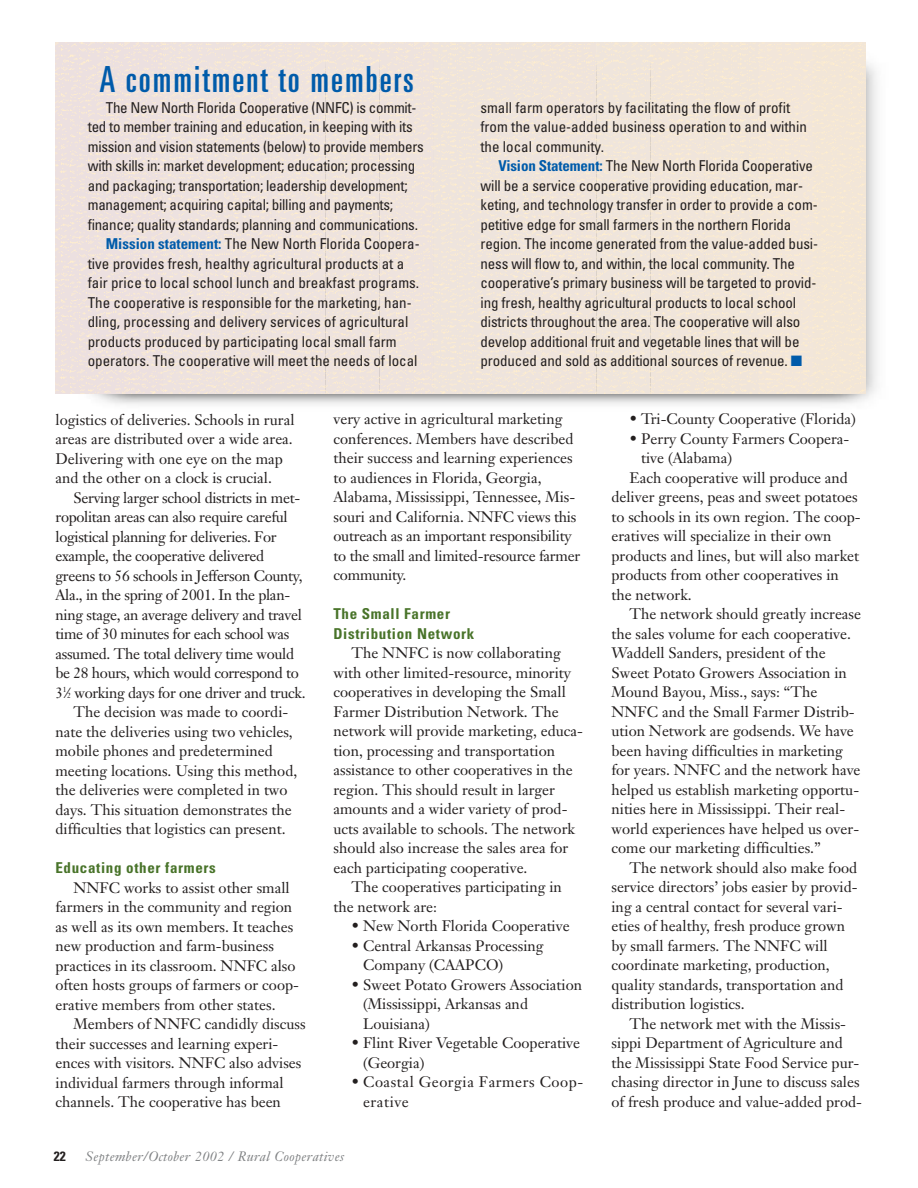
<style>
.page{position:relative;width:918px;height:1188px;background:#fff}
.page>*{position:absolute;margin:0;border:0;box-sizing:border-box;transform-origin:0 0}
.t1{font:ultra-condensed 36px "Univers";letter-spacing:.055em;color:#005baa}
.t2{font:15px/19.5px "Janson Text";color:#231f1f}
.t3{font:condensed 15px/19.5px "Univers";letter-spacing:-.01em;color:#231f1f}
.t4{font:15px "Janson Text";letter-spacing:-.02em;color:#231f1f}
.t5{font:700 condensed 15px/19.5px "Univers";letter-spacing:.045em;color:#487329}
.t6{font:15px/19.5px "Janson Text";letter-spacing:.035em;color:#231f1f}
.t7{font:italic 13.5px "Janson Text";letter-spacing:.025em;color:#808284}
.t8{font:700 condensed 13.5px "Univers";color:#231f1f}
.s1{font-weight:700;color:#005baa}
.s2{color:#005baa}
.s3{font-size:7.5px}
</style>
<div class="page">
<img style="left:56px;top:43px;width:810px;height:351px">
<h1 class="t1" style="left:100px;top:66px;width:316px">A commitment to members</h1>
<p class="t3" style="left:106px;top:99px;width:312px">The New North Florida Cooperative (NNFC) is commit-</p>
<p class="t3" style="left:88px;top:118px;width:326px">ted to member training and education, in keeping with its</p>
<p class="t3" style="left:88px;top:138px;width:338px">mission and vision statements (below) to provide members</p>
<p class="t3" style="left:88px;top:157px;width:329px">with skills in: market development; education; processing</p>
<p class="t3" style="left:88px;top:177px;width:321px">and packaging; transportation; leadership development;</p>
<p class="t3" style="left:88px;top:196px;width:307px">management; acquiring capital; billing and payments;</p>
<p class="t3" style="left:88px;top:216px;width:332px">finance; quality standards; planning and communications.</p>
<p class="t3" style="left:106px;top:235px;width:316px"><span class="s1">Mission statement:</span> The New North Florida Coopera-</p>
<p class="t3" style="left:88px;top:255px;width:318px">tive provides fresh, healthy agricultural products at a</p>
<p class="t3" style="left:88px;top:274px;width:333px">fair price to local school lunch and breakfast programs.</p>
<p class="t3" style="left:88px;top:294px;width:325px">The cooperative is responsible for the marketing, han-</p>
<p class="t3" style="left:88px;top:313px;width:322px">dling, processing and delivery services of agricultural</p>
<p class="t3" style="left:88px;top:333px;width:311px">products produced by participating local small farm</p>
<p class="t3" style="left:88px;top:352px;width:331px">operators. The cooperative will meet the needs of local</p>
<p class="t3" style="left:480px;top:99px;width:328px">small farm operators by facilitating the flow of profit from the value-added business operation to and within the local community.</p>
<p class="t3" style="left:480px;top:157px;width:339px;text-indent:18px"><span class="s1">Vision Statement:</span> The New North Florida Cooperative will be a service cooperative providing education, mar&shy;keting, and technology transfer in order to provide a com&shy;petitive edge for small farmers in the northern Florida region. The income generated from the value-added busi&shy;ness will flow to, and within, the local community. The cooperative’s primary business will be targeted to provid&shy;ing fresh, healthy agricultural products to local school districts throughout the area. The cooperative will also develop additional fruit and vegetable lines that will be produced and sold as additional sources of revenue. <span class="s2">■</span></p>
<p class="t2" style="left:56px;top:411px;width:241px">logistics of deliveries. Schools in rural areas are distributed over a wide area.<br>Delivering with one eye on the map and the other on a clock is crucial.</p>
<p class="t4" style="left:74px;top:491px;width:228px">Serving larger school districts in met-</p>
<p class="t4" style="left:56px;top:511px;width:234px">ropolitan areas can also require careful</p>
<p class="t4" style="left:56px;top:530px;width:223px">logistical planning for deliveries. For</p>
<p class="t4" style="left:56px;top:550px;width:210px">example, the cooperative delivered</p>
<p class="t4" style="left:56px;top:569px;width:249px">greens to 56 schools in Jefferson County,</p>
<p class="t4" style="left:56px;top:589px;width:236px">Ala., in the spring of 2001. In the plan-</p>
<p class="t4" style="left:56px;top:608px;width:248px">ning stage, an average delivery and travel</p>
<p class="t4" style="left:56px;top:628px;width:235px">time of 30 minutes for each school was</p>
<p class="t4" style="left:56px;top:647px;width:240px">assumed. The total delivery time would</p>
<p class="t4" style="left:56px;top:667px;width:245px">be 28 hours, which would correspond to</p>
<p class="t4" style="left:56px;top:686px;width:252px">3<sup>1</sup>⁄<span class="s3">2</span> working days for one driver and truck.</p>
<p class="t2" style="left:73px;top:704px;width:216px">The decision was made to coordi-</p>
<p class="t2" style="left:55px;top:723px;width:239px">nate the deliveries using two vehicles,</p>
<p class="t2" style="left:55px;top:743px;width:219px">mobile phones and predetermined</p>
<p class="t2" style="left:55px;top:762px;width:243px">meeting locations. Using this method,</p>
<p class="t2" style="left:55px;top:782px;width:234px">the deliveries were completed in two</p>
<p class="t2" style="left:55px;top:801px;width:238px">days. This situation demonstrates the</p>
<p class="t2" style="left:55px;top:821px;width:232px">difficulties that logistics can present.</p>
<p class="t5" style="left:55px;top:859px;width:162px">Educating other farmers</p>
<p class="t2" style="left:55px;top:879px;width:245px;text-indent:18px">NNFC works to assist other small farmers in the community and region as well as its own members. It teaches new production and farm-business practices in its classroom. NNFC also often hosts groups of farmers or coop&shy;erative members from other states.</p>
<p class="t2" style="left:55px;top:1016px;width:252px;text-indent:18px">Members of NNFC candidly discuss their successes and learning experi&shy;ences with visitors. NNFC also advises individual farmers through informal channels. The cooperative has been</p>
<p class="t2" style="left:333px;top:411px;width:248px">very active in agricultural marketing conferences. Members have described their success and learning experiences to audiences in Florida, Georgia, Alabama, Mississippi, Tennessee, Mis&shy;souri and California. NNFC views this outreach as an important responsibility to the small and limited-resource farmer community.</p>
<p class="t5" style="left:333px;top:606px;width:142px">The Small Farmer<br>Distribution Network</p>
<p class="t2" style="left:333px;top:645px;width:251px;text-indent:18px">The NNFC is now collaborating with other limited-resource, minority cooperatives in developing the Small Farmer Distribution Network. The network will provide marketing, educa&shy;tion, processing and transportation assistance to other cooperatives in the region. This should result in larger amounts and a wider variety of prod&shy;ucts available to schools. The network should also increase the sales area for each participating cooperative.</p>
<p class="t2" style="left:333px;top:879px;width:230px;text-indent:18px">The cooperatives participating in the network are:</p>
<p class="t2" style="left:351px;top:918px;width:220px">• New North Florida Cooperative</p>
<p class="t2" style="left:363px;top:938px;width:182px;text-indent:-12px">• Central Arkansas Processing<br>Company (CAAPCO)</p>
<p class="t2" style="left:363px;top:977px;width:221px;text-indent:-12px">• Sweet Potato Growers Association (Mississippi, Arkansas and<br>Louisiana)</p>
<p class="t2" style="left:363px;top:1035px;width:219px;text-indent:-12px">• Flint River Vegetable Cooperative (Georgia)</p>
<p class="t6" style="left:363px;top:1074px;width:222px;text-indent:-12px">• Coastal Georgia Farmers Coop&shy;erative</p>
<p class="t8" style="left:54px;top:1151px;width:13px">22</p>
<p class="t7" style="left:86px;top:1151px;width:260px">September/October 2002 / Rural Cooperatives</p>
<p class="t2" style="left:629px;top:411px;width:228px">• Tri-County Cooperative (Florida)</p>
<p class="t2" style="left:629px;top:431px;width:221px">• Perry County Farmers Coopera-</p>
<p class="t2" style="left:641px;top:450px;width:93px">tive (Alabama)</p>
<p class="t2" style="left:629px;top:470px;width:220px">Each cooperative will produce and</p>
<p class="t2" style="left:611px;top:489px;width:248px">deliver greens, peas and sweet potatoes</p>
<p class="t2" style="left:611px;top:509px;width:251px">to schools in its own region. The coop-</p>
<p class="t2" style="left:611px;top:528px;width:222px">eratives will specialize in their own</p>
<p class="t2" style="left:611px;top:548px;width:249px">products and lines, but will also market</p>
<p class="t2" style="left:611px;top:567px;width:229px">products from other cooperatives in</p>
<p class="t2" style="left:611px;top:587px;width:82px">the network.</p>
<p class="t2" style="left:629px;top:606px;width:233px">The network should greatly increase</p>
<p class="t2" style="left:611px;top:626px;width:241px">the sales volume for each cooperative.</p>
<p class="t2" style="left:611px;top:645px;width:216px">Waddell Sanders, president of the</p>
<p class="t2" style="left:611px;top:665px;width:237px">Sweet Potato Growers Association in</p>
<p class="t2" style="left:611px;top:684px;width:207px">Mound Bayou, Miss., says: “The</p>
<p class="t2" style="left:611px;top:704px;width:245px">NNFC and the Small Farmer Distrib-</p>
<p class="t2" style="left:611px;top:723px;width:244px">ution Network are godsends. We have</p>
<p class="t2" style="left:611px;top:743px;width:233px">been having difficulties in marketing</p>
<p class="t2" style="left:611px;top:762px;width:251px">for years. NNFC and the network have</p>
<p class="t2" style="left:611px;top:782px;width:249px">helped us establish marketing opportu-</p>
<p class="t2" style="left:611px;top:801px;width:235px">nities here in Mississippi. Their real-</p>
<p class="t2" style="left:611px;top:821px;width:249px">world experiences have helped us over-</p>
<p class="t2" style="left:611px;top:840px;width:211px">come our marketing difficulties.”</p>
<p class="t2" style="left:629px;top:860px;width:229px">The network should also make food</p>
<p class="t2" style="left:611px;top:879px;width:248px">service directors’ jobs easier by provid-</p>
<p class="t2" style="left:611px;top:899px;width:233px">ing a central contact for several vari-</p>
<p class="t2" style="left:611px;top:918px;width:235px">eties of healthy, fresh produce grown</p>
<p class="t2" style="left:611px;top:938px;width:218px">by small farmers. The NNFC will</p>
<p class="t2" style="left:611px;top:957px;width:220px">coordinate marketing, production,</p>
<p class="t2" style="left:611px;top:977px;width:234px">quality standards, transportation and</p>
<p class="t2" style="left:611px;top:996px;width:135px">distribution logistics.</p>
<p class="t2" style="left:629px;top:1016px;width:218px">The network met with the Missis-</p>
<p class="t2" style="left:611px;top:1035px;width:233px">sippi Department of Agriculture and</p>
<p class="t2" style="left:611px;top:1055px;width:249px">the Mississippi State Food Service pur-</p>
<p class="t2" style="left:611px;top:1074px;width:250px">chasing director in June to discuss sales</p>
<p class="t2" style="left:611px;top:1094px;width:252px">of fresh produce and value-added prod-</p>
</div>
